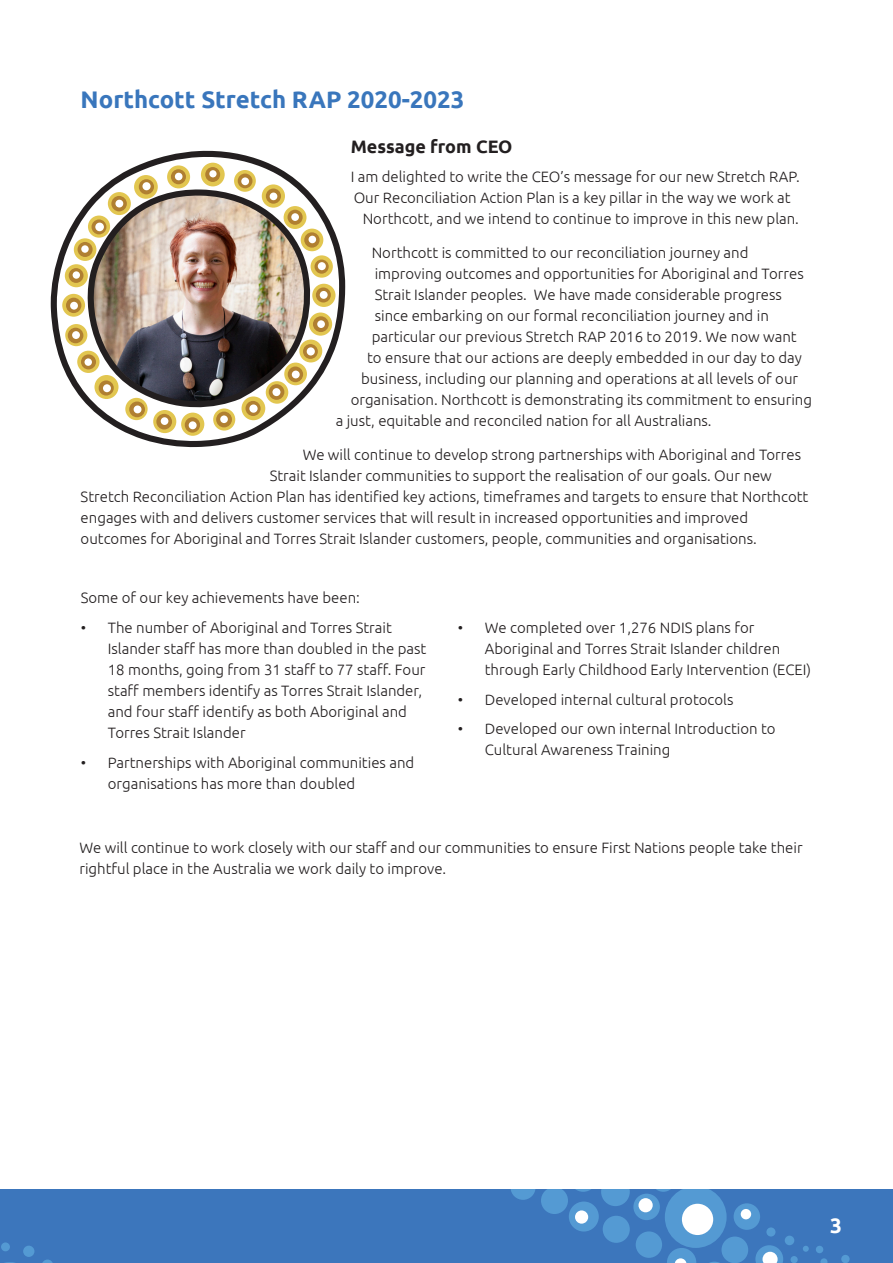
<style>
.page{position:relative;width:893px;height:1263px;background:#fff}
.page>*{position:absolute;margin:0;border:0;box-sizing:border-box;transform-origin:0 0}
.t1{font:700 24px "Ubuntu";color:#3976bc}
.t2{font:700 21px "Ubuntu";color:#fff}
.t3{font:700 18px "Ubuntu";color:#231f20}
.t4{font:300 15px/21px "Ubuntu";color:#231f20}
</style>
<div class="page">
<div style="left:0;top:1189px;width:281px;height:74px;background:#3c76bc"></div>
<svg style="left:281px;top:1189px;width:612px;height:74px;background:#417dc0"></svg>
<div style="left:682px;top:1204px;width:31px;height:31px;background:#fff;border-radius:50%"></div>
<div style="left:741px;top:1209px;width:10px;height:10px;background:#fff;border-radius:50%"></div>
<div style="left:575px;top:1210px;width:13px;height:13px;background:#fff;border-radius:50%"></div>
<img style="left:51px;top:151px;width:294px;height:296px">
<p class="t1" style="left:81px;top:85px;width:385px">Northcott Stretch RAP 2020-2023</p>
<p class="t3" style="left:351px;top:136px;width:163px">Message from CEO</p>
<p class="t4" style="left:351px;top:166px;width:451px">I am delighted to write the CEO’s message for our new Stretch RAP.</p>
<p class="t4" style="left:354px;top:187px;width:439px">Our Reconciliation Action Plan is a key pillar in the way we work at</p>
<p class="t4" style="left:363px;top:208px;width:438px">Northcott, and we intend to continue to improve in this new plan.</p>
<p class="t4" style="left:372px;top:242px;width:378px">Northcott is committed to our reconciliation journey and</p>
<p class="t4" style="left:375px;top:263px;width:431px">improving outcomes and opportunities for Aboriginal and Torres</p>
<p class="t4" style="left:375px;top:284px;width:409px">Strait Islander peoples. We have made considerable progress</p>
<p class="t4" style="left:375px;top:305px;width:396px">since embarking on our formal reconciliation journey and in</p>
<p class="t4" style="left:372px;top:326px;width:427px">particular our previous Stretch RAP 2016 to 2019. We now want</p>
<p class="t4" style="left:367px;top:347px;width:436px">to ensure that our actions are deeply embedded in our day to day</p>
<p class="t4" style="left:361px;top:368px;width:438px">business, including our planning and operations at all levels of our</p>
<p class="t4" style="left:351px;top:389px;width:463px">organisation. Northcott is demonstrating its commitment to ensuring</p>
<p class="t4" style="left:336px;top:410px;width:377px">a just, equitable and reconciled nation for all Australians.</p>
<p class="t4" style="left:303px;top:444px;width:500px">We will continue to develop strong partnerships with Aboriginal and Torres</p>
<p class="t4" style="left:270px;top:465px;width:504px">Strait Islander communities to support the realisation of our goals. Our new</p>
<p class="t4" style="left:81px;top:486px;width:729px">Stretch Reconciliation Action Plan has identified key actions, timeframes and targets to ensure that Northcott</p>
<p class="t4" style="left:81px;top:507px;width:669px">engages with and delivers customer services that will result in increased opportunities and improved</p>
<p class="t4" style="left:81px;top:528px;width:678px">outcomes for Aboriginal and Torres Strait Islander customers, people, communities and organisations.</p>
<p class="t4" style="left:81px;top:587px;width:281px">Some of our key achievements have been:</p>
<p class="t4" style="left:108px;top:617px;width:320px;text-indent:-27px">• The number of Aboriginal and Torres Strait Islander staff has more than doubled in the past 18 months, going from 31 staff to 77 staff. Four staff members identify as Torres Strait Islander, and four staff identify as both Aboriginal and Torres Strait Islander</p>
<p class="t4" style="left:108px;top:751px;width:308px;text-indent:-27px">• Partnerships with Aboriginal communities and organisations has more than doubled</p>
<p class="t4" style="left:485px;top:617px;width:328px;text-indent:-27px">• We completed over 1,276 NDIS plans for<br>Aboriginal and Torres Strait Islander children through Early Childhood Early Intervention (ECEI)</p>
<p class="t4" style="left:458px;top:688px;width:277px">• Developed internal cultural protocols</p>
<p class="t4" style="left:485px;top:718px;width:292px;text-indent:-27px">• Developed our own internal Introduction to<br>Cultural Awareness Training</p>
<p class="t4" style="left:79px;top:836px;width:725px">We will continue to work closely with our staff and our communities to ensure First Nations people take their rightful place in the Australia we work daily to improve.</p>
<h2 class="t2" style="left:830px;top:1212px;width:13px">3</h2>
</div>
